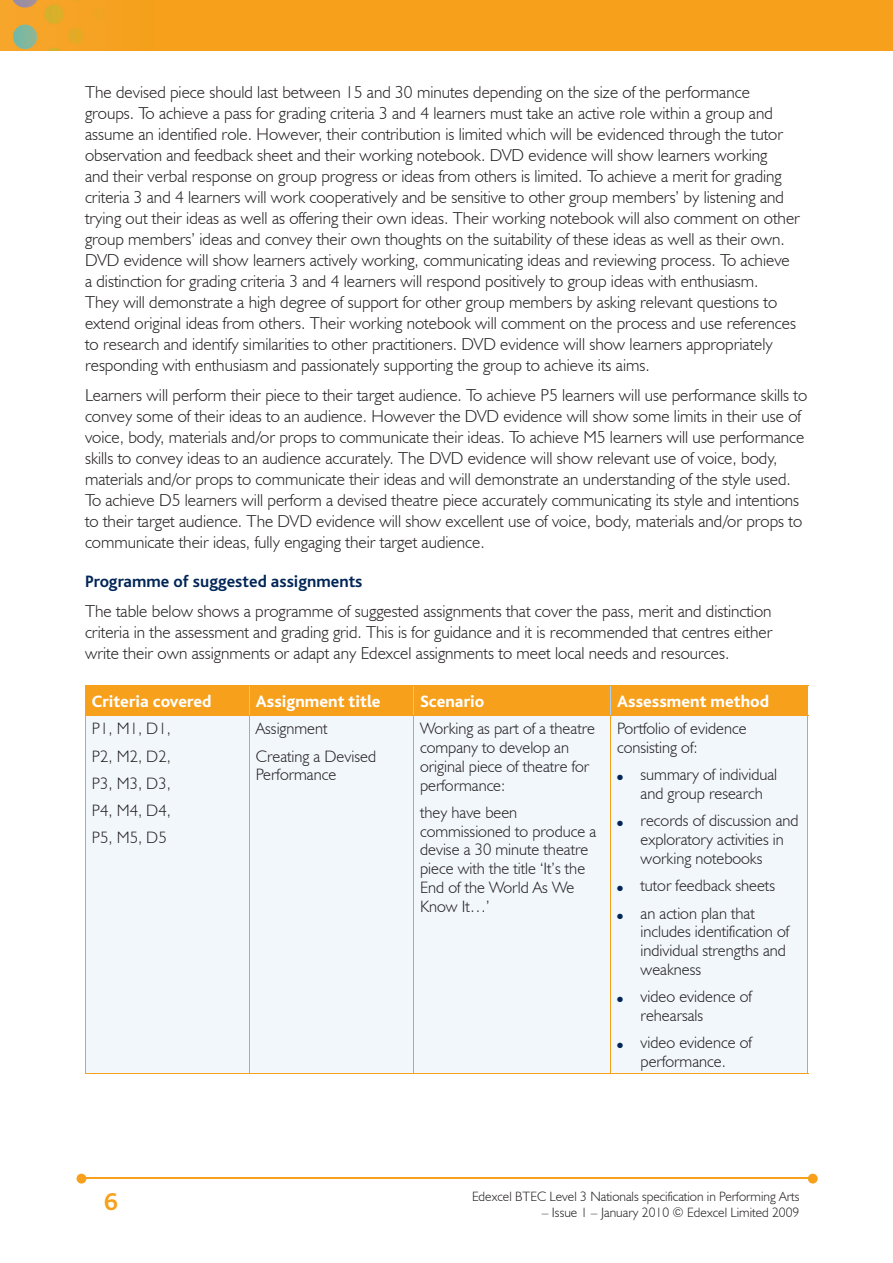
<style>
.page{position:relative;width:893px;height:1263px;background:#fff}
.page>*{position:absolute;margin:0;border:0;box-sizing:border-box;transform-origin:0 0}
.t1{font:700 25.5px "Bliss";color:#f6a01b}
.t2{font:300 17.25px/21px "Humanist 521 BT";color:#231f20}
.t3{font:800 17.25px "Bliss";color:#fff}
.t4{font:700 17.25px "Bliss";color:#002556}
.t5{font:300 16.5px/18.8px "Humanist 521 BT";color:#231f20}
.t6{font:300 13.5px "Humanist 521 BT";color:#231f20}
.t7{font:7.5px "Zapf Dingbats";color:#002556}
</style>
<div class="page">
<img style="left:0;top:0;width:893px;height:51px">
<hr style="left:82px;top:1178px;width:728px;height:1px;background:#f6a01b">
<svg style="left:808px;top:1174px;width:10px;height:9px"></svg>
<svg style="left:77px;top:1174px;width:9px;height:9px"></svg>
<div style="left:86px;top:716px;width:721px;height:357px;background:#f2f7fb"></div>
<div style="left:85px;top:686px;width:723px;height:29px;background:#f6a01b"></div>
<hr style="left:85px;top:685px;width:165px;height:1px;background:#f6a01b">
<hr style="left:250px;top:685px;width:164px;height:1px;background:#f6a01b">
<hr style="left:414px;top:685px;width:197px;height:1px;background:#f6a01b">
<hr style="left:611px;top:685px;width:197px;height:1px;background:#f6a01b">
<hr style="left:249px;top:716px;width:1px;height:357px;background:#f6a01b">
<hr style="left:413px;top:716px;width:1px;height:357px;background:#f6a01b">
<hr style="left:610px;top:716px;width:1px;height:357px;background:#f6a01b">
<hr style="left:85px;top:1073px;width:165px;height:1px;background:#f6a01b">
<hr style="left:250px;top:1073px;width:164px;height:1px;background:#f6a01b">
<hr style="left:414px;top:1073px;width:197px;height:1px;background:#f6a01b">
<hr style="left:611px;top:1073px;width:197px;height:1px;background:#f6a01b">
<hr style="left:85px;top:716px;width:1px;height:357px;background:#f6a01b">
<hr style="left:807px;top:716px;width:1px;height:357px;background:#f6a01b">
<hr style="left:85px;top:715px;width:165px;height:1px;background:#f6a01b">
<hr style="left:250px;top:715px;width:164px;height:1px;background:#f6a01b">
<hr style="left:414px;top:715px;width:197px;height:1px;background:#f6a01b">
<hr style="left:611px;top:715px;width:197px;height:1px;background:#f6a01b">
<p class="t2" style="left:85px;top:81px;width:716px">The devised piece should last between 15 and 30 minutes depending on the size of the performance groups. To achieve a pass for grading criteria 3 and 4 learners must take an active role within a group and assume an identified role. However, their contribution is limited which will be evidenced through the tutor observation and feedback sheet and their working notebook. DVD evidence will show learners working<br>and their verbal response on group progress or ideas from others is limited. To achieve a merit for grading criteria 3 and 4 learners will work cooperatively and be sensitive to other group members’ by listening and trying out their ideas as well as offering their own ideas. Their working notebook will also comment on other group members’ ideas and convey their own thoughts on the suitability of these ideas as well as their own.<br>DVD evidence will show learners actively working, communicating ideas and reviewing process. To achieve a distinction for grading criteria 3 and 4 learners will respond positively to group ideas with enthusiasm.<br>They will demonstrate a high degree of support for other group members by asking relevant questions to extend original ideas from others. Their working notebook will comment on the process and use references to research and identify similarities to other practitioners. DVD evidence will show learners appropriately responding with enthusiasm and passionately supporting the group to achieve its aims.</p>
<p class="t2" style="left:85px;top:384px;width:724px">Learners will perform their piece to their target audience. To achieve P5 learners will use performance skills to convey some of their ideas to an audience. However the DVD evidence will show some limits in their use of voice, body, materials and/or props to communicate their ideas. To achieve M5 learners will use performance skills to convey ideas to an audience accurately. The DVD evidence will show relevant use of voice, body, materials and/or props to communicate their ideas and will demonstrate an understanding of the style used.<br>To achieve D5 learners will perform a devised theatre piece accurately communicating its style and intentions to their target audience. The DVD evidence will show excellent use of voice, body, materials and/or props to communicate their ideas, fully engaging their target audience.</p>
<p class="t4" style="left:85px;top:573px;width:279px">Programme of suggested assignments</p>
<p class="t2" style="left:85px;top:600px;width:689px;text-align:justify">The table below shows a programme of suggested assignments that cover the pass, merit and distinction criteria in the assessment and grading grid. This is for guidance and it is recommended that centres either write their own assignments or adapt any Edexcel assignments to meet local needs and resources.</p>
<p class="t3" style="left:92px;top:692px;width:121px">Criteria covered</p>
<p class="t3" style="left:256px;top:692px;width:126px">Assignment title</p>
<p class="t3" style="left:420px;top:692px;width:66px">Scenario</p>
<p class="t3" style="left:617px;top:692px;width:153px">Assessment method</p>
<p class="t5" style="left:92px;top:715px;width:81px;line-height:27.3px;text-align:justify">P1, M1, D1, P2, M2, D2, P3, M3, D3, P4, M4, D4, P5, M5, D5</p>
<p class="t5" style="left:256px;top:715px;width:122px;line-height:27.3px">Assignment<br>Creating a Devised</p>
<p class="t5" style="left:420px;top:719px;width:176px">Working as part of a theatre company to develop an original piece of theatre for performance:</p>
<p class="t5" style="left:420px;top:803px;width:178px">they have been commissioned to produce a devise a 30 minute theatre piece with the title ‘It’s the<br>End of the World As We<br>Know It…’</p>
<p class="t5" style="left:617px;top:719px;width:131px">Portfolio of evidence consisting of:</p>
<p class="t5" style="left:641px;top:765px;width:138px">summary of individual and group research</p>
<p class="t5" style="left:641px;top:811px;width:159px">records of discussion and exploratory activities in working notebooks</p>
<p class="t5" style="left:641px;top:872px;width:136px;line-height:27.3px">tutor feedback sheets an action plan that</p>
<p class="t5" style="left:641px;top:922px;width:150px">includes identification of individual strengths and weakness</p>
<p class="t5" style="left:641px;top:987px;width:113px">video evidence of rehearsals</p>
<p class="t5" style="left:641px;top:1033px;width:113px">video evidence of performance.</p>
<p class="t5" style="left:256px;top:765px;width:82px">Performance</p>
<p class="t7" style="left:617px;top:774px;width:7px">●</p>
<p class="t7" style="left:617px;top:820px;width:7px">●</p>
<p class="t7" style="left:617px;top:885px;width:7px">●</p>
<p class="t7" style="left:617px;top:912px;width:7px">●</p>
<p class="t7" style="left:617px;top:996px;width:7px">●</p>
<p class="t7" style="left:617px;top:1042px;width:7px">●</p>
<h1 class="t1" style="left:104px;top:1189px;width:15px">6</h1>
<p class="t6" style="left:472px;top:1188px;width:329px">Edexcel BTEC Level 3 Nationals specification in Performing Arts</p>
<p class="t6" style="left:542px;top:1204px;width:259px">– Issue 1 – January 2010 © Edexcel Limited 2009</p>
</div>
